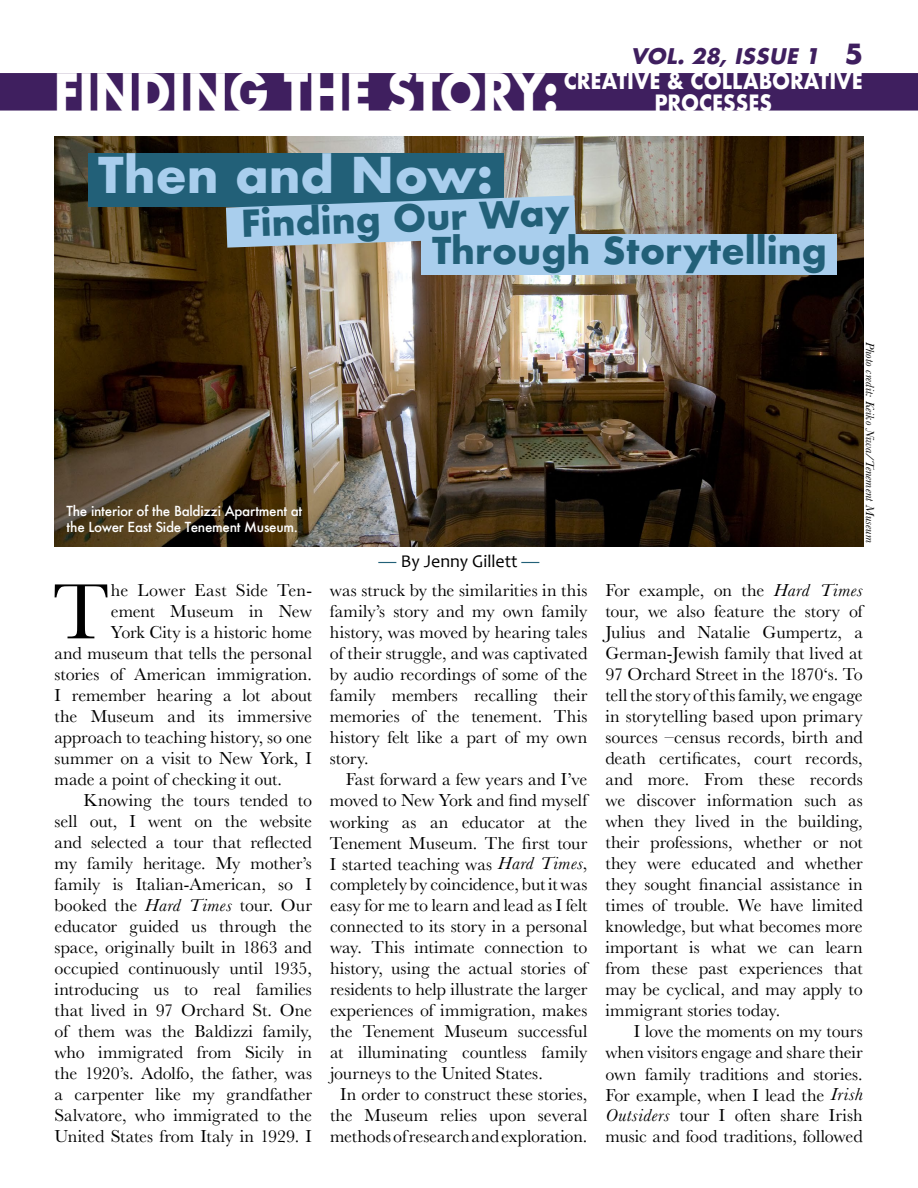
<style>
.page{position:relative;width:918px;height:1188px;background:#fff}
.page>*{position:absolute;margin:0;border:0;box-sizing:border-box;transform-origin:0 0}
.t1{font:81.45px "Baskerville";color:#000}
.t2{font:700 51.45px "Futura";letter-spacing:-.01em;color:#fff;scale:.89 1}
.t3{font:700 48px "Futura";color:#a9ceed}
.t4{font:700 36px "Futura";color:#226078}
.t5{font:700 21.9px/21.3px "Futura";color:#fff;text-align:center;scale:.89 1}
.t6{font:italic 700 21px "Futura";color:#3f1f5f}
.t7{font:18px/21px "Baskerville";color:#000;text-align:justify}
.t8{font:18px "Candara";color:#000}
.t9{font:500 13.5px/16.2px "Futura";letter-spacing:-.02em;color:#fff}
.t10{font:italic 12px "Baskerville";letter-spacing:.02em;color:#000}
.s1{font-style:normal;font-size:27px}
.s2{color:#226078}
.s3{font-style:italic}
</style>
<div class="page">
<img style="left:55px;top:137px;width:808px;height:409px">
<div style="left:0;top:73px;width:918px;height:38px;background:#3f1f5f"></div>
<div style="left:88px;top:153px;width:415px;height:54px;background:#226078"></div>
<svg style="left:226px;top:195px;width:350px;height:53px;background:#97bcd7"></svg>
<div style="left:422px;top:235px;width:415px;height:40px;background:#a9ceed"></div>
<h2 class="t2" style="left:53px;top:55px;width:569px">FINDING THE STORY:</h2>
<p class="t6" style="left:631px;top:41px;width:234px">VOL. 28, ISSUE 1 <span class="s1">5</span></p>
<p class="t5" style="left:564px;top:70px;width:338px">CREATIVE &amp; COLLABORATIVE<br>PROCESSES</p>
<h3 class="t3" style="left:98px;top:140px;width:396px">Then and Now:</h3>
<h3 class="t4" style="left:240px;top:197px;width:330px;rotate:-2deg">Finding Our Way</h3>
<h3 class="t4" style="left:432px;top:225px;width:396px">Through Storytelling</h3>
<p class="t9" style="left:67px;top:503px;width:237px">The interior of the Baldizzi Apartment at the Lower East Side Tenement Museum.</p>
<p class="t8" style="left:378px;top:549px;width:163px"><span class="s2">—</span> By Jenny Gillett <span class="s2">—</span></p>
<p class="t10" style="left:878px;top:342px;width:202px;rotate:90deg">Photo credit: Keiko Niwa/Tenement Museum</p>
<h1 class="t1" style="left:53px;top:560px;width:58px">T</h1>
<p class="t7" style="left:111px;top:580px;width:203px">he Lower East Side Ten-</p>
<p class="t7" style="left:111px;top:601px;width:202px">ement Museum in New</p>
<p class="t7" style="left:111px;top:622px;width:203px">York City is a historic home</p>
<p class="t7" style="left:55px;top:643px;width:259px">and museum that tells the personal</p>
<p class="t7" style="left:55px;top:664px;width:259px">stories of American immigration.</p>
<p class="t7" style="left:55px;top:685px;width:259px">I remember hearing a lot about</p>
<p class="t7" style="left:55px;top:706px;width:259px">the Museum and its immersive</p>
<p class="t7" style="left:55px;top:727px;width:259px">approach to teaching history, so one</p>
<p class="t7" style="left:55px;top:748px;width:259px">summer on a visit to New York, I</p>
<p class="t7" style="left:55px;top:769px;width:229px">made a point of checking it out.</p>
<p class="t7" style="left:84px;top:790px;width:230px">Knowing the tours tended to</p>
<p class="t7" style="left:55px;top:811px;width:259px">sell out, I went on the website</p>
<p class="t7" style="left:55px;top:832px;width:259px">and selected a tour that reflected</p>
<p class="t7" style="left:55px;top:853px;width:259px">my family heritage. My mother’s</p>
<p class="t7" style="left:55px;top:874px;width:259px">family is Italian-American, so I</p>
<p class="t7" style="left:55px;top:895px;width:259px">booked the <span class="s3">Hard Times</span> tour. Our</p>
<p class="t7" style="left:55px;top:916px;width:259px">educator guided us through the</p>
<p class="t7" style="left:55px;top:937px;width:259px">space, originally built in 1863 and</p>
<p class="t7" style="left:55px;top:958px;width:259px">occupied continuously until 1935,</p>
<p class="t7" style="left:55px;top:979px;width:259px">introducing us to real families</p>
<p class="t7" style="left:55px;top:1000px;width:259px">that lived in 97 Orchard St. One</p>
<p class="t7" style="left:55px;top:1021px;width:259px">of them was the Baldizzi family,</p>
<p class="t7" style="left:55px;top:1042px;width:259px">who immigrated from Sicily in</p>
<p class="t7" style="left:55px;top:1063px;width:259px">the 1920’s. Adolfo, the father, was</p>
<p class="t7" style="left:55px;top:1084px;width:259px">a carpenter like my grandfather</p>
<p class="t7" style="left:55px;top:1105px;width:259px">Salvatore, who immigrated to the</p>
<p class="t7" style="left:55px;top:1126px;width:259px">United States from Italy in 1929. I</p>
<p class="t7" style="left:330px;top:580px;width:259px">was struck by the similarities in this family’s story and my own family history, was moved by hearing tales of their struggle, and was captivated by audio recordings of some of the family members recalling their memories of the tenement. This history felt like a part of my own story.</p>
<p class="t7" style="left:346px;top:769px;width:243px">Fast forward a few years and I’ve</p>
<p class="t7" style="left:330px;top:790px;width:259px">moved to New York and find myself</p>
<p class="t7" style="left:330px;top:811px;width:259px">working as an educator at the</p>
<p class="t7" style="left:330px;top:832px;width:259px">Tenement Museum. The first tour</p>
<p class="t7" style="left:330px;top:853px;width:259px">I started teaching was <span class="s3">Hard Times</span>,</p>
<p class="t7" style="left:330px;top:874px;width:259px">completely by coincidence, but it was</p>
<p class="t7" style="left:330px;top:895px;width:259px">easy for me to learn and lead as I felt</p>
<p class="t7" style="left:330px;top:916px;width:259px">connected to its story in a personal</p>
<p class="t7" style="left:330px;top:937px;width:259px">way. This intimate connection to</p>
<p class="t7" style="left:330px;top:958px;width:259px">history, using the actual stories of</p>
<p class="t7" style="left:330px;top:979px;width:259px">residents to help illustrate the larger</p>
<p class="t7" style="left:330px;top:1000px;width:259px">experiences of immigration, makes</p>
<p class="t7" style="left:330px;top:1021px;width:259px">the Tenement Museum successful</p>
<p class="t7" style="left:330px;top:1042px;width:259px">at illuminating countless family</p>
<p class="t7" style="left:330px;top:1063px;width:214px">journeys to the United States.</p>
<p class="t7" style="left:340px;top:1084px;width:249px">In order to construct these stories,</p>
<p class="t7" style="left:330px;top:1105px;width:259px">the Museum relies upon several</p>
<p class="t7" style="left:330px;top:1126px;width:259px">methods of research and exploration.</p>
<p class="t7" style="left:605px;top:580px;width:259px">For example, on the <span class="s3">Hard Times </span>tour, we also feature the story of Julius and Natalie Gumpertz, a German-Jewish family that lived at 97 Orchard Street in the 1870‘s. To tell the story of this family, we engage in storytelling based upon primary sources –census records, birth and death certificates, court records, and more. From these records we discover information such as when they lived in the building, their professions, whether or not they were educated and whether they sought financial assistance in times of trouble. We have limited knowledge, but what becomes more important is what we can learn from these past experiences that may be cyclical, and may apply to immigrant stories today.</p>
<p class="t7" style="left:605px;top:1021px;width:259px;text-indent:29px">I love the moments on my tours when visitors engage and share their own family traditions and stories.<br>For example, when I lead the <span class="s3">Irish Outsiders</span> tour I often share Irish music and food traditions, followed</p>
</div>
